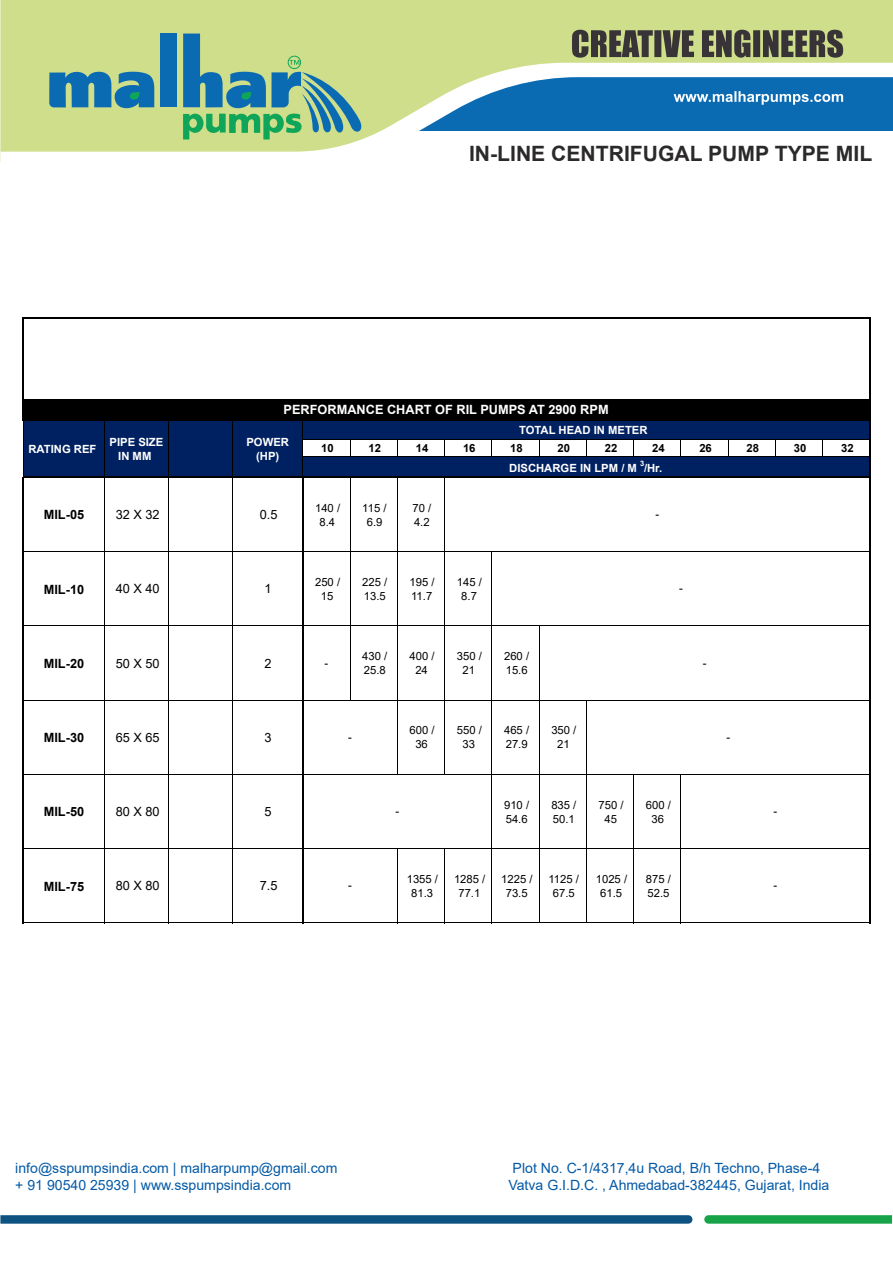
<style>
.page{position:relative;width:893px;height:1262px;background:#fff}
.page>*{position:absolute;margin:0;border:0;box-sizing:border-box;transform-origin:0 0}
.t1{font:700 21.15px "Arial";color:#2b2929}
.t2{font:14.1px/17px "Arial";color:#0359a6}
.t3{font:12.75px "Arial";color:#000}
.t4{font:700 12.75px "Arial";color:#000}
.t5{font:700 12.75px "Arial";color:#fff}
.t6{font:11.25px/14px "Arial";color:#000;text-align:center}
.t7{font:700 11.25px/14px "Arial";color:#fff;text-align:center}
.t8{font:700 11.25px "Arial";color:#000}
.t9{font:700 7.5px "Arial";color:#fff}
</style>
<div class="page">
<div style="left:24px;top:399px;width:846px;height:22px;background:#000"></div>
<div style="left:24px;top:420px;width:846px;height:20px;background:#002161"></div>
<div style="left:24px;top:440px;width:279px;height:17px;background:#002161"></div>
<div style="left:24px;top:457px;width:846px;height:20px;background:#002161"></div>
<hr style="left:22px;top:317px;width:2px;height:104px;background:#000">
<hr style="left:23px;top:421px;width:1px;height:56px;background:#000">
<hr style="left:104px;top:421px;width:1px;height:56px;background:#000">
<hr style="left:168px;top:421px;width:1px;height:56px;background:#000">
<hr style="left:232px;top:421px;width:1px;height:56px;background:#000">
<hr style="left:302px;top:421px;width:1px;height:56px;background:#000">
<svg style="left:350px;top:440px;width:1px;height:16px"></svg>
<svg style="left:397px;top:440px;width:1px;height:16px"></svg>
<svg style="left:444px;top:440px;width:1px;height:16px"></svg>
<hr style="left:24px;top:551px;width:278px;height:1px;background:#000">
<svg style="left:491px;top:440px;width:1px;height:16px"></svg>
<hr style="left:24px;top:625px;width:278px;height:1px;background:#000">
<hr style="left:24px;top:700px;width:278px;height:1px;background:#000">
<svg style="left:586px;top:440px;width:1px;height:16px"></svg>
<hr style="left:24px;top:774px;width:278px;height:1px;background:#000">
<svg style="left:633px;top:440px;width:1px;height:16px"></svg>
<svg style="left:680px;top:440px;width:1px;height:16px"></svg>
<hr style="left:24px;top:848px;width:278px;height:1px;background:#000">
<hr style="left:397px;top:478px;width:1px;height:297px;background:#000">
<hr style="left:444px;top:478px;width:1px;height:297px;background:#000">
<hr style="left:24px;top:922px;width:278px;height:1px;background:#000">
<hr style="left:22px;top:477px;width:2px;height:446px;background:#000">
<hr style="left:869px;top:319px;width:1px;height:604px;background:#000">
<hr style="left:104px;top:478px;width:1px;height:445px;background:#000">
<hr style="left:168px;top:478px;width:1px;height:445px;background:#000">
<hr style="left:232px;top:478px;width:1px;height:445px;background:#000">
<hr style="left:302px;top:478px;width:1px;height:445px;background:#000">
<hr style="left:350px;top:478px;width:1px;height:222px;background:#000">
<hr style="left:397px;top:849px;width:1px;height:74px;background:#000">
<hr style="left:444px;top:849px;width:1px;height:74px;background:#000">
<hr style="left:491px;top:552px;width:1px;height:371px;background:#000">
<hr style="left:538px;top:626px;width:1px;height:297px;background:#000">
<hr style="left:586px;top:700px;width:1px;height:223px;background:#000">
<hr style="left:633px;top:775px;width:1px;height:148px;background:#000">
<hr style="left:680px;top:775px;width:1px;height:148px;background:#000">
<svg style="left:775px;top:440px;width:1px;height:16px"></svg>
<svg style="left:822px;top:440px;width:1px;height:16px"></svg>
<hr style="left:24px;top:317px;width:846px;height:2px;background:#000">
<hr style="left:24px;top:420px;width:845px;height:1px;background:#000">
<hr style="left:303px;top:439px;width:566px;height:1px;background:#000">
<hr style="left:303px;top:456px;width:566px;height:1px;background:#000">
<hr style="left:24px;top:477px;width:846px;height:1px;background:#000">
<hr style="left:303px;top:551px;width:566px;height:1px;background:#000">
<hr style="left:303px;top:625px;width:566px;height:1px;background:#000">
<hr style="left:303px;top:700px;width:566px;height:1px;background:#000">
<hr style="left:303px;top:774px;width:566px;height:1px;background:#000">
<hr style="left:303px;top:848px;width:566px;height:1px;background:#000">
<hr style="left:303px;top:922px;width:566px;height:1px;background:#000">
<svg style="left:0;top:1215px;width:692px;height:8px;background:#135683"></svg>
<svg style="left:704px;top:1215px;width:188px;height:8px;background:#1ea54c"></svg>
<div style="left:0;top:0;width:893px;height:63px;background:#cfde8a"></div>
<svg style="left:0;top:63px;width:893px;height:99px"></svg>
<div style="left:160px;top:34px;width:17px;height:73px;background:#0a6bb3"></div>
<svg style="left:49px;top:69px;width:105px;height:43px;background:#4c92a3"></svg>
<svg style="left:183px;top:34px;width:182px;height:105px;background:#88b990"></svg>
<svg style="left:572px;top:30px;width:271px;height:28px;background:#696a51"></svg>
<svg style="left:673px;top:91px;width:170px;height:14px;background:#5296c9"></svg>
<h1 class="t1" style="left:469px;top:145px;width:405px">IN-LINE CENTRIFUGAL PUMP TYPE MIL</h1>
<p class="t5" style="left:283px;top:405px;width:326px">PERFORMANCE CHART OF RIL PUMPS AT 2900 RPM</p>
<p class="t7" style="left:28px;top:443px;width:70px">RATING REF</p>
<p class="t7" style="left:109px;top:436px;width:55px">PIPE SIZE<br>IN MM</p>
<p class="t7" style="left:246px;top:436px;width:44px">POWER (HP)</p>
<p class="t7" style="left:519px;top:424px;width:130px">TOTAL HEAD IN METER</p>
<p class="t7" style="left:509px;top:462px;width:129px">DISCHARGE IN LPM / M</p>
<p class="t8" style="left:321px;top:444px;width:14px">10</p>
<p class="t8" style="left:368px;top:444px;width:14px">12</p>
<p class="t8" style="left:416px;top:444px;width:14px">14</p>
<p class="t8" style="left:463px;top:444px;width:14px">16</p>
<p class="t8" style="left:510px;top:444px;width:14px">18</p>
<p class="t8" style="left:557px;top:444px;width:14px">20</p>
<p class="t8" style="left:604px;top:444px;width:14px">22</p>
<p class="t8" style="left:652px;top:444px;width:14px">24</p>
<p class="t8" style="left:699px;top:444px;width:14px">26</p>
<p class="t8" style="left:746px;top:444px;width:14px">28</p>
<p class="t8" style="left:793px;top:444px;width:14px">30</p>
<p class="t8" style="left:841px;top:444px;width:14px">32</p>
<p class="t9" style="left:640px;top:461px;width:6px">3</p>
<p class="t7" style="left:644px;top:462px;width:20px">/Hr.</p>
<p class="t4" style="left:44px;top:510px;width:42px">MIL-05</p>
<p class="t3" style="left:116px;top:510px;width:45px">32 X 32</p>
<p class="t3" style="left:260px;top:510px;width:19px">0.5</p>
<p class="t6" style="left:315px;top:502px;width:27px">140 /<br>8.4</p>
<p class="t6" style="left:362px;top:502px;width:26px">115 /<br>6.9</p>
<p class="t6" style="left:412px;top:502px;width:20px;text-align:left">70 /<br>4.2</p>
<p class="t4" style="left:44px;top:584px;width:42px">MIL-10</p>
<p class="t3" style="left:116px;top:584px;width:45px">40 X 40</p>
<p class="t3" style="left:264px;top:584px;width:9px">1</p>
<p class="t6" style="left:315px;top:576px;width:27px">250 /<br>15</p>
<p class="t6" style="left:362px;top:576px;width:27px;text-align:left">225 /<br>13.5</p>
<p class="t6" style="left:409px;top:576px;width:27px;text-align:left">195 /<br>11.7</p>
<p class="t6" style="left:457px;top:576px;width:27px">145 /<br>8.7</p>
<p class="t4" style="left:44px;top:658px;width:42px">MIL-20</p>
<p class="t3" style="left:116px;top:658px;width:45px">50 X 50</p>
<p class="t3" style="left:264px;top:658px;width:9px">2</p>
<p class="t6" style="left:324px;top:657px;width:5px">-</p>
<p class="t6" style="left:362px;top:650px;width:27px;text-align:left">430 /<br>25.8</p>
<p class="t6" style="left:409px;top:650px;width:27px">400 /<br>24</p>
<p class="t6" style="left:457px;top:650px;width:27px">350 /<br>21</p>
<p class="t6" style="left:504px;top:650px;width:27px;text-align:left">260 /<br>15.6</p>
<p class="t6" style="left:655px;top:508px;width:5px">-</p>
<p class="t6" style="left:679px;top:582px;width:5px">-</p>
<p class="t6" style="left:702px;top:656px;width:5px">-</p>
<p class="t4" style="left:44px;top:732px;width:42px">MIL-30</p>
<p class="t3" style="left:116px;top:732px;width:45px">65 X 65</p>
<p class="t3" style="left:264px;top:732px;width:9px">3</p>
<p class="t6" style="left:409px;top:724px;width:27px">600 /<br>36</p>
<p class="t6" style="left:457px;top:724px;width:27px">550 /<br>33</p>
<p class="t6" style="left:504px;top:724px;width:27px;text-align:left">465 /<br>27.9</p>
<p class="t6" style="left:551px;top:724px;width:27px">350 /<br>21</p>
<p class="t6" style="left:348px;top:731px;width:5px">-</p>
<p class="t6" style="left:726px;top:731px;width:5px">-</p>
<p class="t4" style="left:44px;top:807px;width:42px">MIL-50</p>
<p class="t3" style="left:116px;top:806px;width:45px">80 X 80</p>
<p class="t3" style="left:264px;top:806px;width:9px">5</p>
<p class="t6" style="left:504px;top:798px;width:27px;text-align:left">910 /<br>54.6</p>
<p class="t6" style="left:551px;top:798px;width:27px;text-align:left">835 /<br>50.1</p>
<p class="t6" style="left:598px;top:798px;width:27px">750 /<br>45</p>
<p class="t6" style="left:646px;top:798px;width:27px">600 /<br>36</p>
<p class="t6" style="left:395px;top:805px;width:5px">-</p>
<p class="t6" style="left:773px;top:805px;width:5px">-</p>
<p class="t4" style="left:44px;top:881px;width:42px">MIL-75</p>
<p class="t3" style="left:116px;top:881px;width:45px">80 X 80</p>
<p class="t3" style="left:260px;top:881px;width:19px">7.5</p>
<p class="t6" style="left:407px;top:873px;width:33px">1355 /<br>81.3</p>
<p class="t6" style="left:454px;top:873px;width:33px">1285 /<br>77.1</p>
<p class="t6" style="left:501px;top:873px;width:33px">1225 /<br>73.5</p>
<p class="t6" style="left:548px;top:873px;width:32px">1125 /<br>67.5</p>
<p class="t6" style="left:595px;top:873px;width:33px">1025 /<br>61.5</p>
<p class="t6" style="left:646px;top:873px;width:27px;text-align:left">875 /<br>52.5</p>
<p class="t6" style="left:348px;top:879px;width:5px">-</p>
<p class="t6" style="left:773px;top:879px;width:5px">-</p>
<p class="t2" style="left:15px;top:1161px;width:323px">info@sspumpsindia.com | malharpump@gmail.com + 91 90540 25939 | www.sspumpsindia.com</p>
<p class="t2" style="left:508px;top:1161px;width:322px">Plot No. C-1/4317,4u Road, B/h Techno, Phase-4<br>Vatva G.I.D.C. , Ahmedabad-382445, Gujarat, India</p>
</div>
